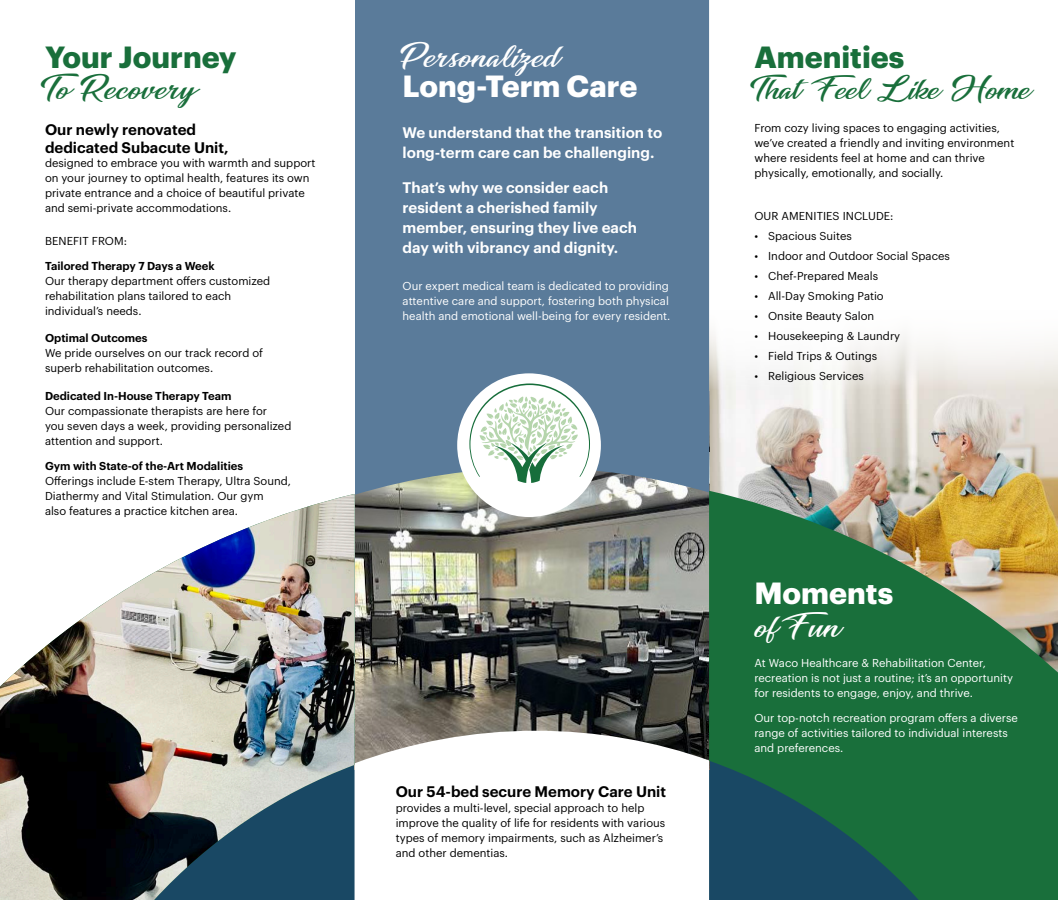
<style>
.page{position:relative;width:1058px;height:900px;background:#fff}
.page>*{position:absolute;margin:0;border:0;box-sizing:border-box;transform-origin:0 0}
.t1{font:700 30px/30.5px "Graphik";color:#fff}
.t2{font:700 30px "Graphik";color:#196f3b}
.t3{font:30px "Awesome Season Personal Use Regula";color:#196f3b}
.t4{font:30px "Awesome Season Personal Use Regula";color:#fff}
.t5{font:600 15px/20px "Graphik";color:#fff}
.t6{font:600 15px/17.5px "Graphik";color:#000}
.t7{font:11.25px/15px "Graphik";color:#000}
.t8{font:11.25px/15px "Graphik";color:#fff}
.s1{font-weight:600}
</style>
<div class="page">
<img style="left:709px;top:304px;width:349px;height:187px">
<img style="left:354px;top:495px;width:355px;height:236px">
<div style="left:354px;top:0;width:355px;height:495px;background:#5a7b9a"></div>
<svg style="left:354px;top:731px;width:355px;height:169px"></svg>
<img style="left:0;top:494px;width:354px;height:406px">
<svg style="left:709px;top:491px;width:349px;height:409px;background:#367348"></svg>
<div style="left:457px;top:373px;width:144px;height:144px;background:#fff;border-radius:50%"></div>
<svg style="left:469px;top:383px;width:121px;height:100px"></svg>
<div style="left:401px;top:41px;width:52px;height:29px;background:#5a7b9a"></div>
<div style="left:486px;top:46px;width:78px;height:30px;background:#5a7b9a"></div>
<div style="left:766px;top:612px;width:62px;height:31px;background:#196f3b"></div>
<p class="t2" style="left:45px;top:34px;width:193px">Your Journey</p>
<p class="t3" style="left:56px;top:71px;width:101px">□ □❖</p>
<p class="t6" style="left:45px;top:119px;width:185px">Our newly renovated dedicated Subacute Unit,</p>
<p class="t7" style="left:45px;top:155px;width:272px">designed to embrace you with warmth and support on your journey to optimal health, features its own private entrance and a choice of beautiful private and semi-private accommodations.</p>
<p class="t7" style="left:45px;top:232px;width:84px">BENEFIT FROM:</p>
<p class="t7" style="left:45px;top:257px;width:227px"><span class="s1">Tailored Therapy 7 Days a Week<br></span>Our therapy department offers customized rehabilitation plans tailored to each individual’s needs.</p>
<p class="t7" style="left:45px;top:330px;width:220px"><span class="s1">Optimal Outcomes<br></span>We pride ourselves on our track record of superb rehabilitation outcomes.</p>
<p class="t7" style="left:45px;top:387px;width:248px"><span class="s1">Dedicated In-House Therapy Team<br></span>Our compassionate therapists are here for<br>you seven days a week, providing personalized attention and support.</p>
<p class="t7" style="left:45px;top:457px;width:247px"><span class="s1">Gym with State-of the-Art Modalities </span>Offerings include E-stem Therapy, Ultra Sound, Diathermy and Vital Stimulation. Our gym<br>also features a practice kitchen area.</p>
<p class="t1" style="left:402px;top:38px;width:236px;text-indent:46px">▲□■ ●<br>Long-Term Care</p>
<p class="t5" style="left:402px;top:121px;width:261px">We understand that the transition to long-term care can be challenging.</p>
<p class="t5" style="left:402px;top:176px;width:236px">That’s why we consider each resident a cherished family member, ensuring they live each day with vibrancy and dignity.</p>
<p class="t8" style="left:402px;top:278px;width:269px">Our expert medical team is dedicated to providing attentive care and support, fostering both physical health and emotional well-being for every resident.</p>
<p class="t6" style="left:396px;top:781px;width:272px">Our 54-bed secure Memory Care Unit</p>
<p class="t7" style="left:396px;top:799px;width:271px">provides a multi-level, special approach to help improve the quality of life for residents with various types of memory impairments, such as Alzheimer’s and other dementias.</p>
<p class="t2" style="left:754px;top:34px;width:151px">Amenities</p>
<p class="t7" style="left:754px;top:119px;width:261px">From cozy living spaces to engaging activities, we’ve created a friendly and inviting environment where residents feel at home and can thrive physically, emotionally, and socially.</p>
<p class="t7" style="left:754px;top:208px;width:141px">OUR AMENITIES INCLUDE:</p>
<p class="t7" style="left:754px;top:228px;width:99px">• Spacious Suites</p>
<p class="t7" style="left:754px;top:248px;width:197px">• Indoor and Outdoor Social Spaces</p>
<p class="t7" style="left:754px;top:268px;width:125px">• Chef-Prepared Meals</p>
<p class="t7" style="left:754px;top:288px;width:131px">• All-Day Smoking Patio</p>
<p class="t7" style="left:754px;top:308px;width:121px">• Onsite Beauty Salon</p>
<p class="t7" style="left:754px;top:328px;width:147px">• Housekeeping &amp; Laundry</p>
<p class="t7" style="left:754px;top:348px;width:124px">• Field Trips &amp; Outings</p>
<p class="t7" style="left:754px;top:368px;width:111px">• Religious Services</p>
<p class="t1" style="left:754px;top:575px;width:140px">Moments</p>
<p class="t4" style="left:754px;top:609px;width:86px">□ ◆■</p>
<p class="t8" style="left:754px;top:655px;width:260px">At Waco Healthcare &amp; Rehabilitation Center, recreation is not just a routine; it’s an opportunity for residents to engage, enjoy, and thrive.</p>
<p class="t8" style="left:754px;top:710px;width:265px">Our top-notch recreation program offers a diverse range of activities tailored to individual interests and preferences.</p>
</div>
